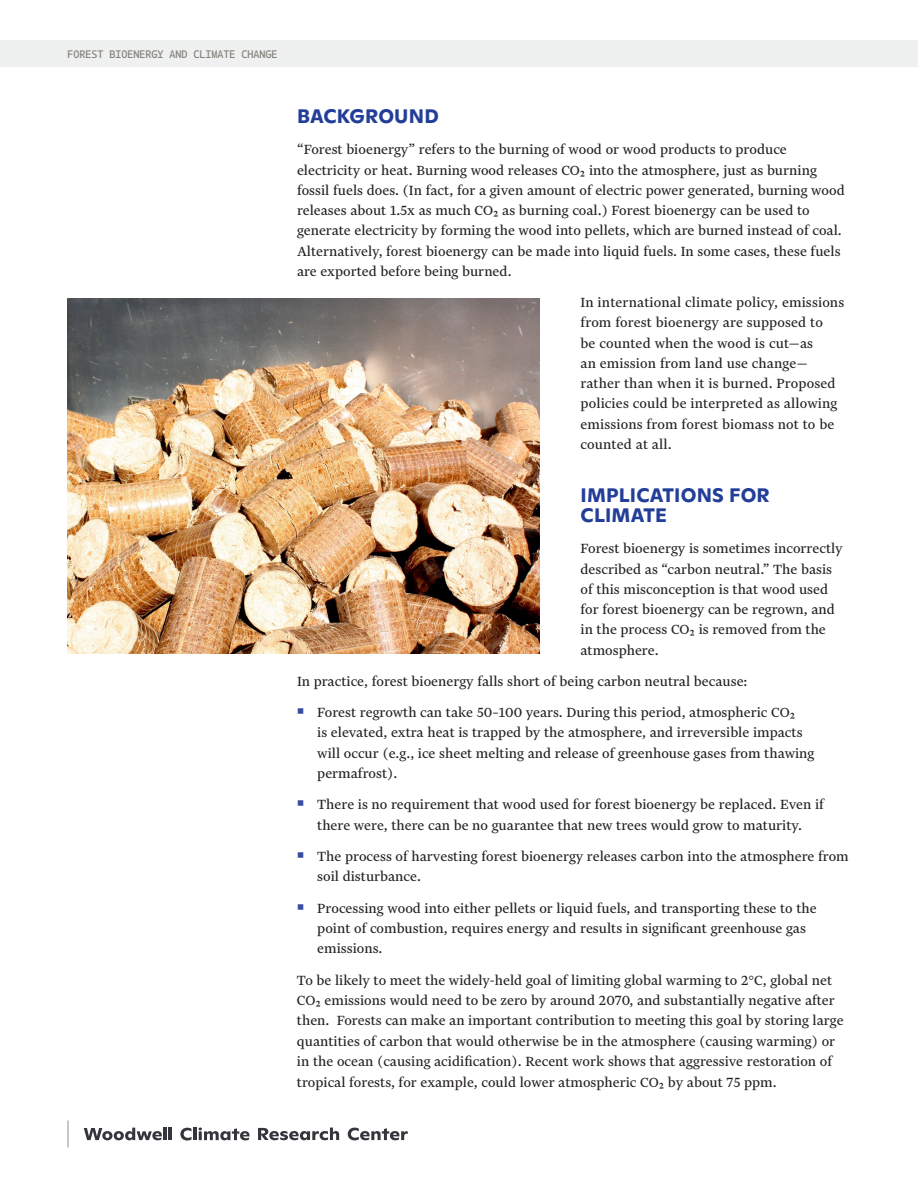
<style>
.page{position:relative;width:918px;height:1188px;background:#fff}
.page>*{position:absolute;margin:0;border:0;box-sizing:border-box;transform-origin:0 0}
.t1{font:700 19.5px/20px "Ginto Normal";letter-spacing:.01em;color:#233e98}
.t2{font:15.75px/20.2px "Financier Text";color:#231f20}
.t3{font:12px "Gemeli Mono";color:#88857e}
</style>
<div class="page">
<div style="left:0;top:40px;width:918px;height:28px;background:#eff0f0"></div>
<hr style="left:67px;top:1120px;width:2px;height:28px;background:#88857e">
<svg style="left:84px;top:1128px;width:88px;height:12px"></svg>
<svg style="left:180px;top:1127px;width:69px;height:14px"></svg>
<svg style="left:258px;top:1128px;width:81px;height:12px"></svg>
<svg style="left:348px;top:1128px;width:60px;height:12px"></svg>
<img style="left:68px;top:298px;width:472px;height:355px">
<p class="t3" style="left:68px;top:46px;width:211px">FOREST BIOENERGY AND CLIMATE CHANGE</p>
<p class="t1" style="left:297px;top:105px;width:143px">BACKGROUND</p>
<p class="t2" style="left:297px;top:140px;width:549px">“Forest bioenergy” refers to the burning of wood or wood products to produce electricity or heat. Burning wood releases CO₂ into the atmosphere, just as burning fossil fuels does. (In fact, for a given amount of electric power generated, burning wood releases about 1.5x as much CO₂ as burning coal.) Forest bioenergy can be used to generate electricity by forming the wood into pellets, which are burned instead of coal.<br>Alternatively, forest bioenergy can be made into liquid fuels. In some cases, these fuels are exported before being burned.</p>
<p class="t2" style="left:580px;top:292px;width:265px">In international climate policy, emissions from forest bioenergy are supposed to<br>be counted when the wood is cut—as<br>an emission from land use change— rather than when it is burned. Proposed policies could be interpreted as allowing emissions from forest biomass not to be counted at all.</p>
<p class="t1" style="left:581px;top:484px;width:191px">IMPLICATIONS FOR<br>CLIMATE</p>
<p class="t2" style="left:580px;top:539px;width:264px">Forest bioenergy is sometimes incorrectly described as “carbon neutral.” The basis of this misconception is that wood used for forest bioenergy can be regrown, and in the process CO₂ is removed from the atmosphere.</p>
<p class="t2" style="left:297px;top:671px;width:452px">In practice, forest bioenergy falls short of being carbon neutral because:</p>
<p class="t2" style="left:317px;top:702px;width:499px;text-indent:-20px"><sup>■</sup> Forest regrowth can take 50–100 years. During this period, atmospheric CO₂<br>is elevated, extra heat is trapped by the atmosphere, and irreversible impacts will occur (e.g., ice sheet melting and release of greenhouse gases from thawing permafrost).</p>
<p class="t2" style="left:297px;top:795px;width:528px;text-align:center"><sup>■</sup> There is no requirement that wood used for forest bioenergy be replaced. Even if there were, there can be no guarantee that new trees would grow to maturity.</p>
<p class="t2" style="left:317px;top:846px;width:533px;text-indent:-20px"><sup>■</sup> The process of harvesting forest bioenergy releases carbon into the atmosphere from soil disturbance.</p>
<p class="t2" style="left:317px;top:898px;width:501px;text-indent:-20px"><sup>■</sup> Processing wood into either pellets or liquid fuels, and transporting these to the point of combustion, requires energy and results in significant greenhouse gas emissions.</p>
<p class="t2" style="left:297px;top:970px;width:548px">To be likely to meet the widely-held goal of limiting global warming to 2°C, global net CO₂ emissions would need to be zero by around 2070, and substantially negative after then. Forests can make an important contribution to meeting this goal by storing large quantities of carbon that would otherwise be in the atmosphere (causing warming) or in the ocean (causing acidification). Recent work shows that aggressive restoration of tropical forests, for example, could lower atmospheric CO₂ by about 75 ppm.</p>
</div>
